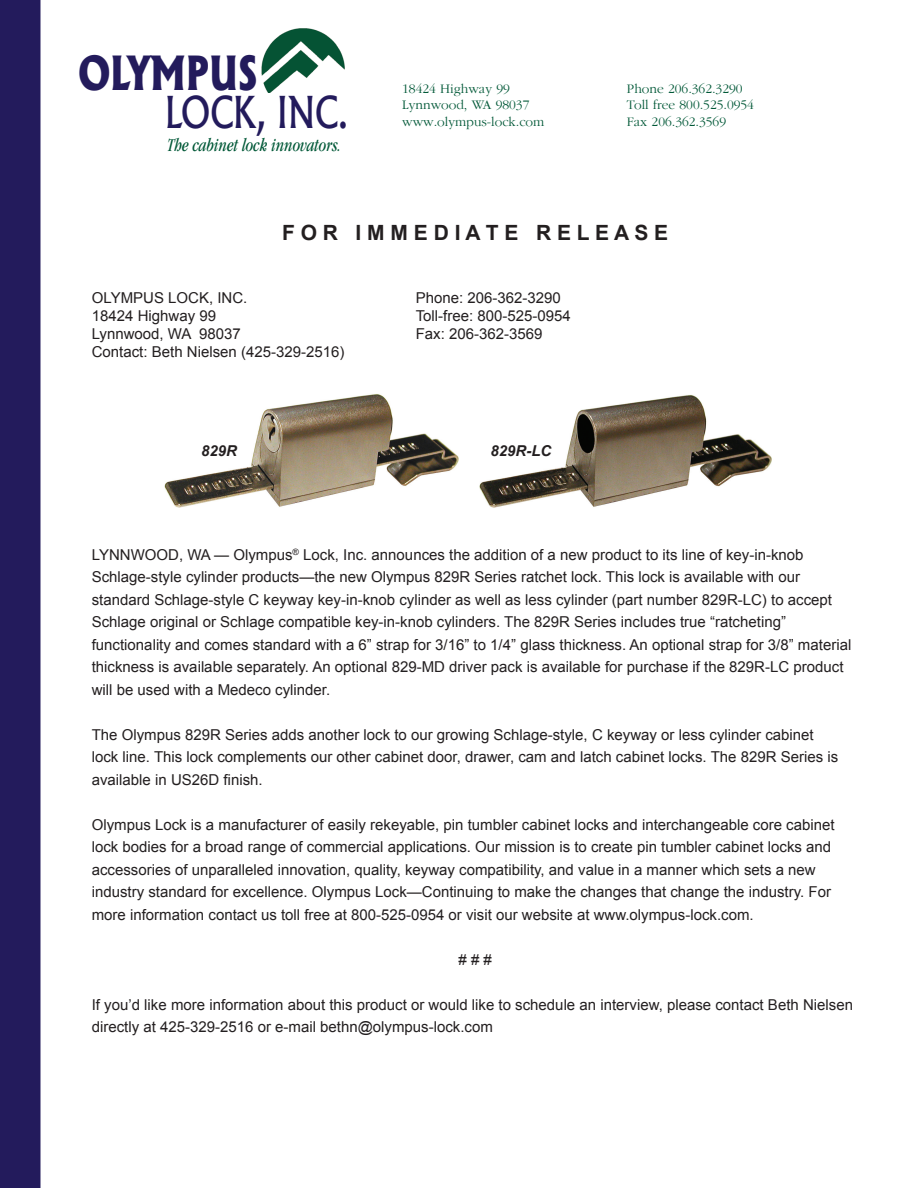
<style>
.page{position:relative;width:918px;height:1188px;background:#fff}
.page>*{position:absolute;margin:0;border:0;box-sizing:border-box;transform-origin:0 0}
.t1{font:800 45px "Albertus";color:#231b5c;scale:.8 1}
.t2{font:500 42px "Albertus";color:#231b5c;scale:.8 1}
.t3{font:700 21px "Arial";color:#231f20}
.t4{font:italic condensed 18.75px "Garamond";color:#005837;scale:.9 1}
.Heading_1{font:15px/22.5px "Arial";color:#231f20}
.t5{font:italic 700 15px "Arial";color:#231f20}
.t6{font:13.5px "Gatineau";color:#005837}
</style>
<div class="page">
<img style="left:262px;top:28px;width:82px;height:65px">
<div style="left:0;top:0;width:40px;height:1188px;background:#231b5c"></div>
<img style="left:479px;top:395px;width:293px;height:113px">
<img style="left:164px;top:394px;width:295px;height:114px">
<p class="t1" style="left:78px;top:45px;width:226px">OLYMPUS</p>
<p class="t2" style="left:165px;top:87px;width:231px">LOCK, INC.</p>
<p class="t4" style="left:167px;top:134px;width:195px">The cabinet lock innovators.</p>
<p class="t6" style="left:402px;top:82px;width:109px">18424 Highway 99</p>
<p class="t6" style="left:402px;top:98px;width:129px">Lynnwood, WA 98037</p>
<p class="t6" style="left:402px;top:114px;width:144px">www.olympus-lock.com</p>
<p class="t6" style="left:627px;top:82px;width:117px">Phone 206.362.3290</p>
<p class="t6" style="left:627px;top:98px;width:129px">Toll free 800.525.0954</p>
<p class="t6" style="left:627px;top:114px;width:101px">Fax 206.362.3569</p>
<p class="t3" style="left:282px;top:219px;width:388px">F O R I M M E D I A T E R E L E A S E</p>
<p class="Heading_1" style="left:92px;top:287px;width:157px">OLYMPUS LOCK, INC.</p>
<p class="Heading_1" style="left:416px;top:287px;width:147px">Phone: 206-362-3290</p>
<p class="Heading_1" style="left:92px;top:305px;width:126px">18424 Highway 99</p>
<p class="Heading_1" style="left:416px;top:305px;width:157px">Toll-free: 800-525-0954</p>
<p class="Heading_1" style="left:92px;top:323px;width:150px">Lynnwood, WA 98037</p>
<p class="Heading_1" style="left:416px;top:323px;width:128px">Fax: 206-362-3569</p>
<p class="Heading_1" style="left:92px;top:341px;width:254px">Contact: Beth Nielsen (425-329-2516)</p>
<p class="t5" style="left:201px;top:441px;width:37px">829R</p>
<p class="t5" style="left:490px;top:441px;width:62px">829R-LC</p>
<p class="Heading_1" style="left:92px;top:544px;width:761px">LYNNWOOD, WA — Olympus<sup>®</sup> Lock, Inc. announces the addition of a new product to its line of key-in-knob Schlage-style cylinder products—the new Olympus 829R Series ratchet lock. This lock is available with our standard Schlage-style C keyway key-in-knob cylinder as well as less cylinder (part number 829R-LC) to accept Schlage original or Schlage compatible key-in-knob cylinders. The 829R Series includes true “ratcheting” functionality and comes standard with a 6” strap for 3/16” to 1/4” glass thickness. An optional strap for 3/8” material thickness is available separately. An optional 829-MD driver pack is available for purchase if the 829R-LC product will be used with a Medeco cylinder.</p>
<p class="Heading_1" style="left:92px;top:724px;width:748px">The Olympus 829R Series adds another lock to our growing Schlage-style, C keyway or less cylinder cabinet lock line. This lock complements our other cabinet door, drawer, cam and latch cabinet locks. The 829R Series is available in US26D finish.</p>
<p class="Heading_1" style="left:92px;top:814px;width:744px">Olympus Lock is a manufacturer of easily rekeyable, pin tumbler cabinet locks and interchangeable core cabinet lock bodies for a broad range of commercial applications. Our mission is to create pin tumbler cabinet locks and accessories of unparalleled innovation, quality, keyway compatibility, and value in a manner which sets a new industry standard for excellence. Olympus Lock—Continuing to make the changes that change the industry. For more information contact us toll free at 800-525-0954 or visit our website at www.olympus-lock.com.</p>
<p class="Heading_1" style="left:459px;top:949px;width:35px"># # #</p>
<p class="Heading_1" style="left:92px;top:994px;width:763px">If you’d like more information about this product or would like to schedule an interview, please contact Beth Nielsen directly at 425-329-2516 or e-mail bethn@olympus-lock.com</p>
</div>
